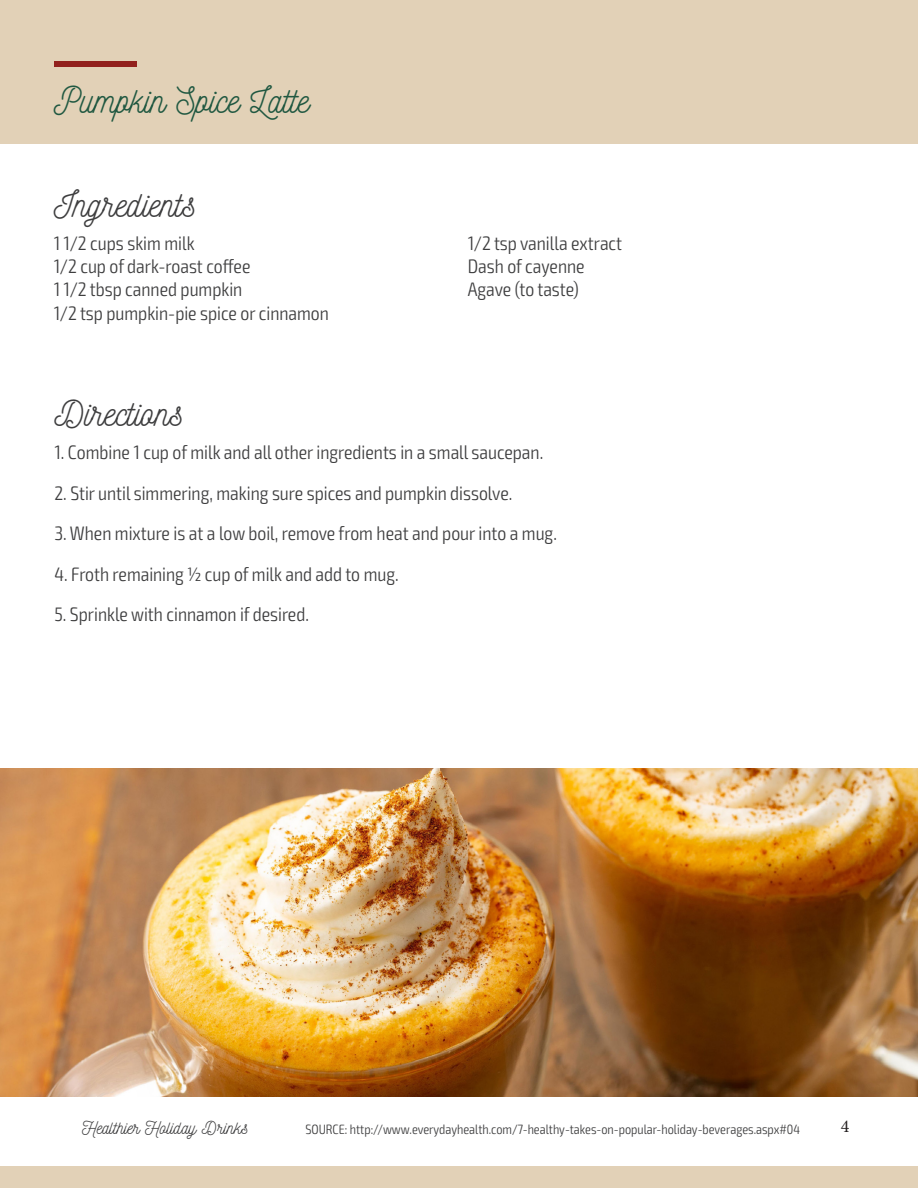
<style>
.page{position:relative;width:918px;height:1188px;background:#fff}
.page>*{position:absolute;margin:0;border:0;box-sizing:border-box;transform-origin:0 0}
.t1{font:36px "Nickainley";color:#3e3e3f}
.t2{font:36px "Nickainley";color:#205841}
.t3{font:300 condensed 19.5px "Exo 2";color:#3e3e3f}
.t4{font:18px "Nickainley";color:#3e3e3f}
.t5{font:18px "Minion Pro";color:#231f20}
.t6{font:300 condensed 13.5px "Exo 2";color:#3e3e3f}
</style>
<div class="page">
<div style="left:0;top:0;width:918px;height:144px;background:#e2d1b7"></div>
<div style="left:55px;top:61px;width:82px;height:6px;background:#92211d"></div>
<img style="left:0;top:769px;width:918px;height:328px">
<div style="left:0;top:1166px;width:918px;height:22px;background:#e2d1b7"></div>
<p class="t2" style="left:54px;top:77px;width:257px">Pumpkin Spice Latte</p>
<p class="t1" style="left:54px;top:181px;width:144px">Ingredients</p>
<p class="t3" style="left:54px;top:232px;width:142px">1 1/2 cups skim milk</p>
<p class="t3" style="left:54px;top:255px;width:198px">1/2 cup of dark-roast coffee</p>
<p class="t3" style="left:54px;top:278px;width:190px">1 1/2 tbsp canned pumpkin</p>
<p class="t3" style="left:54px;top:302px;width:277px">1/2 tsp pumpkin-pie spice or cinnamon</p>
<p class="t1" style="left:55px;top:390px;width:131px">Directions</p>
<p class="t3" style="left:468px;top:232px;width:156px">1/2 tsp vanilla extract</p>
<p class="t3" style="left:468px;top:255px;width:118px">Dash of cayenne</p>
<p class="t3" style="left:468px;top:278px;width:113px">Agave (to taste)</p>
<p class="t3" style="left:55px;top:441px;width:490px">1. Combine 1 cup of milk and all other ingredients in a small saucepan.</p>
<p class="t3" style="left:55px;top:481px;width:459px">2. Stir until simmering, making sure spices and pumpkin dissolve.</p>
<p class="t3" style="left:55px;top:522px;width:504px">3. When mixture is at a low boil, remove from heat and pour into a mug.</p>
<p class="t3" style="left:55px;top:562px;width:346px">4. Froth remaining ½ cup of milk and add to mug.</p>
<p class="t3" style="left:55px;top:603px;width:256px">5. Sprinkle with cinnamon if desired.</p>
<p class="t4" style="left:82px;top:1116px;width:168px">Healthier Holiday Drinks</p>
<p class="t5" style="left:841px;top:1116px;width:10px">4</p>
<p class="t6" style="left:305px;top:1122px;width:496px">SOURCE: http://www.everydayhealth.com/7-healthy-takes-on-popular-holiday-beverages.aspx#04</p>
</div>
